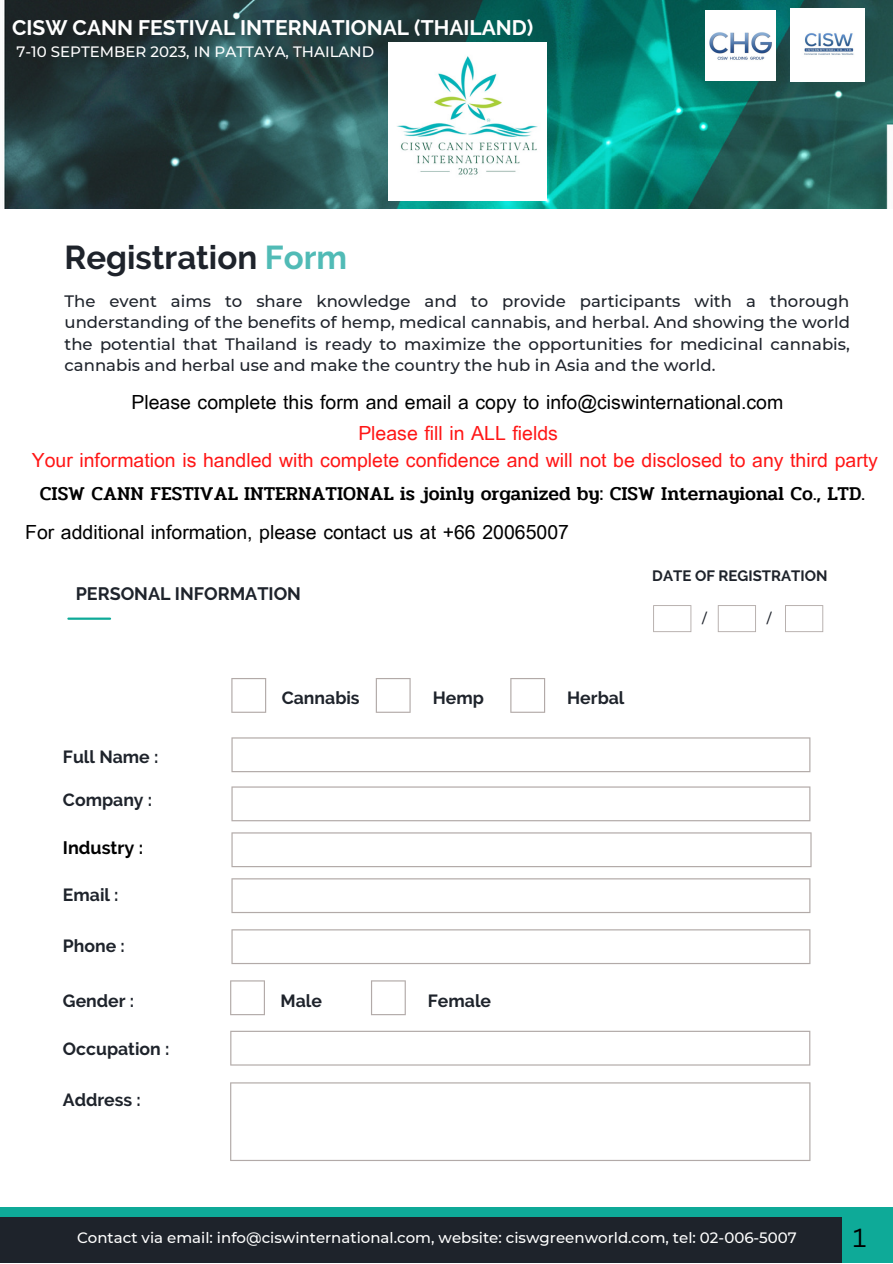
<style>
.page{position:relative;width:893px;height:1264px;background:#fff}
.page>*{position:absolute;margin:0;border:0;box-sizing:border-box;transform-origin:0 0}
.t1{font:700 33px "Raleway";color:#1e232b}
.t2{font:25.5px "Canva Sans";color:#000}
.t3{font:700 21px "Raleway";color:#fff}
.t4{font:19.5px "Garuda";color:#000}
.t5{font:19.5px/27px "Garuda";color:#ff1616;text-align:center}
.t6{font:500 19.5px "Pridi";color:#000}
.t7{font:700 18px "Raleway";color:#1e232b}
.t8{font:700 18px "Raleway";color:#000}
.t9{font:700 17.55px "Raleway";color:#1e232b}
.t10{font:500 16.5px/21.3px "Montserrat";color:#1e232b;text-align:justify}
.t11{font:500 15px "Montserrat";color:#fff}
.t12{font:700 15px "Raleway";color:#1e232b}
.t13{font:500 13.5px "Montserrat";color:#1e232b}
.s1{color:#51bbb6}
</style>
<div class="page">
<div style="left:0;top:1207px;width:892px;height:55px;background:#0eaa98"></div>
<div style="left:0;top:1217px;width:841px;height:45px;background:#1e232b"></div>
<hr style="left:68px;top:617px;width:42px;height:3px;background:#0eaa98">
<svg style="left:230px;top:1030px;width:580px;height:35px"></svg>
<svg style="left:231px;top:737px;width:579px;height:35px"></svg>
<svg style="left:230px;top:980px;width:35px;height:35px"></svg>
<svg style="left:371px;top:980px;width:35px;height:35px"></svg>
<svg style="left:231px;top:878px;width:579px;height:35px"></svg>
<svg style="left:231px;top:929px;width:579px;height:35px"></svg>
<svg style="left:230px;top:1082px;width:580px;height:78px"></svg>
<svg style="left:231px;top:786px;width:579px;height:35px"></svg>
<svg style="left:231px;top:678px;width:35px;height:35px"></svg>
<svg style="left:376px;top:678px;width:34px;height:35px"></svg>
<svg style="left:231px;top:832px;width:580px;height:35px"></svg>
<svg style="left:510px;top:678px;width:35px;height:35px"></svg>
<svg style="left:785px;top:605px;width:38px;height:27px"></svg>
<svg style="left:717px;top:605px;width:39px;height:27px"></svg>
<svg style="left:653px;top:605px;width:38px;height:27px"></svg>
<img style="left:4px;top:0;width:888px;height:208px">
<img style="left:705px;top:11px;width:70px;height:70px">
<img style="left:790px;top:8px;width:74px;height:73px">
<img style="left:388px;top:43px;width:158px;height:157px">
<p class="t3" style="left:12px;top:16px;width:522px">CISW CANN FESTIVAL INTERNATIONAL (THAILAND)</p>
<p class="t11" style="left:17px;top:43px;width:359px">7-10 SEPTEMBER 2023, IN PATTAYA, THAILAND</p>
<h1 class="t1" style="left:64px;top:238px;width:284px">Registration <span class="s1">Form</span></h1>
<p class="t10" style="left:64px;top:290px;width:786px">The event aims to share knowledge and to provide participants with a thorough understanding of the benefits of hemp, medical cannabis, and herbal. And showing the world the potential that Thailand is ready to maximize the opportunities for medicinal cannabis, cannabis and herbal use and make the country the hub in Asia and the world.</p>
<p class="t4" style="left:131px;top:390px;width:653px">Please complete this form and email a copy to info@ciswinternational.com</p>
<p class="t5" style="left:32px;top:419px;width:847px">Please fill in ALL fields<br>Your information is handled with complete confidence and will not be disclosed to any third party</p>
<p class="t6" style="left:40px;top:478px;width:826px">CISW CANN FESTIVAL INTERNATIONAL is joinly organized by: CISW Internayional Co., LTD.</p>
<p class="t4" style="left:25px;top:521px;width:545px">For additional information, please contact us at +66 20065007</p>
<p class="t12" style="left:652px;top:567px;width:177px">DATE OF REGISTRATION</p>
<p class="t7" style="left:76px;top:583px;width:227px">PERSONAL INFORMATION</p>
<p class="t9" style="left:63px;top:746px;width:97px">Full Name :</p>
<p class="t9" style="left:63px;top:789px;width:91px">Company :</p>
<p class="t8" style="left:63px;top:837px;width:82px">Industry :</p>
<p class="t9" style="left:63px;top:884px;width:57px">Email :</p>
<p class="t9" style="left:63px;top:935px;width:63px">Phone :</p>
<p class="t9" style="left:282px;top:687px;width:79px">Cannabis</p>
<p class="t9" style="left:432px;top:687px;width:53px">Hemp</p>
<p class="t9" style="left:63px;top:990px;width:73px">Gender :</p>
<p class="t9" style="left:63px;top:1038px;width:108px">Occupation :</p>
<p class="t9" style="left:63px;top:1089px;width:79px">Address :</p>
<p class="t9" style="left:280px;top:990px;width:43px">Male</p>
<p class="t9" style="left:428px;top:990px;width:65px">Female</p>
<p class="t9" style="left:567px;top:687px;width:59px">Herbal</p>
<p class="t13" style="left:702px;top:609px;width:6px">/</p>
<p class="t13" style="left:766px;top:609px;width:6px">/</p>
<p class="t11" style="left:77px;top:1228px;width:721px">Contact via email: info@ciswinternational.com, website: ciswgreenworld.com, tel: 02-006-5007</p>
<h2 class="t2" style="left:852px;top:1219px;width:15px">1</h2>
</div>
